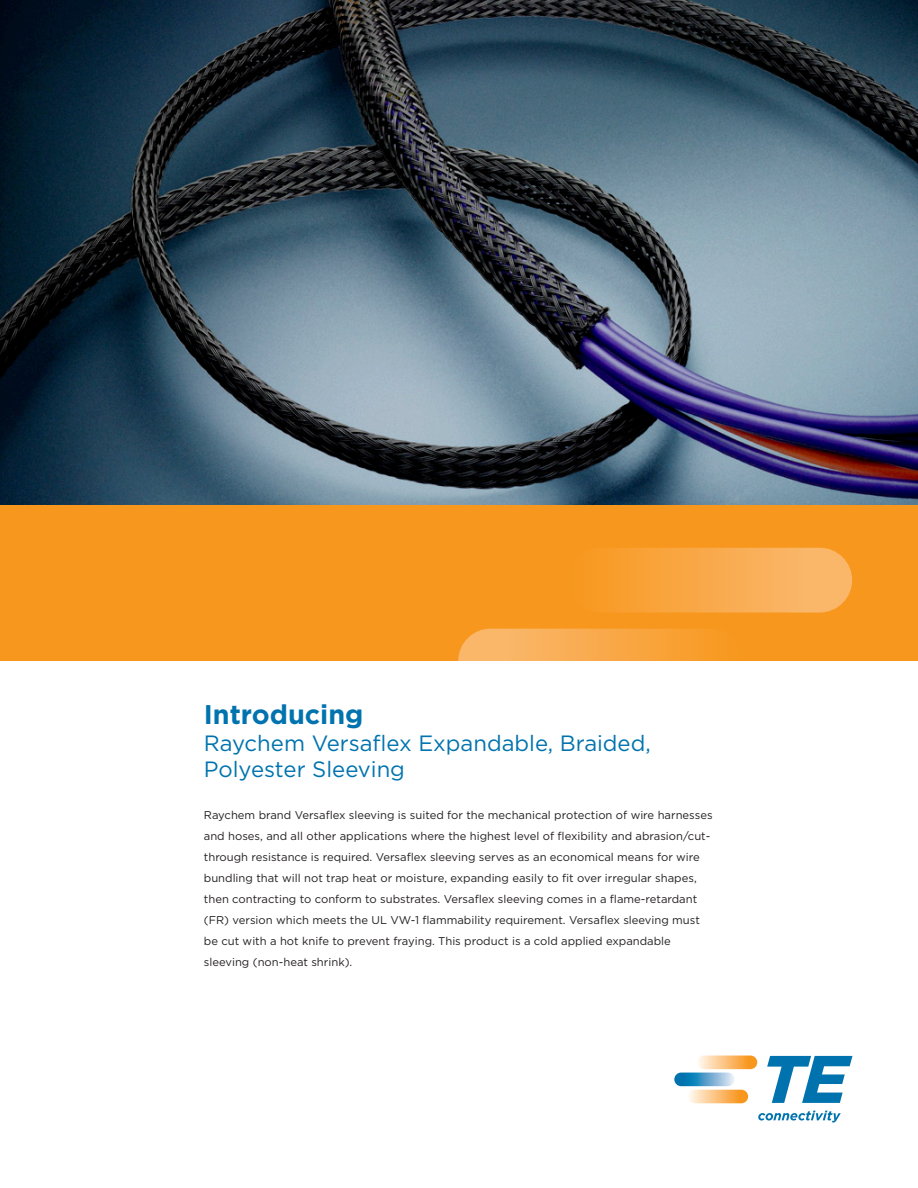
<style>
.page{position:relative;width:918px;height:1188px;background:#fff}
.page>*{position:absolute;margin:0;border:0;box-sizing:border-box;transform-origin:0 0}
.INTRODUCING__Front{font:700 27px "Gotham";color:#0073ae}
.t1{font:22.2px/26.5px "Gotham";color:#0073ae}
.t2{font:11.25px/21px "Gotham";color:#231f20}
</style>
<div class="page">
<img style="left:0;top:0;width:918px;height:505px">
<svg style="left:697px;top:1056px;width:60px;height:13px"></svg>
<svg style="left:688px;top:1090px;width:60px;height:13px"></svg>
<svg style="left:674px;top:1073px;width:60px;height:13px"></svg>
<svg style="left:767px;top:1056px;width:85px;height:47px"></svg>
<svg style="left:758px;top:1111px;width:83px;height:12px"></svg>
<div style="left:0;top:505px;width:918px;height:156px;background:#f7971d"></div>
<img style="left:567px;top:548px;width:285px;height:65px;border-radius:32px">
<img style="left:458px;top:629px;width:247px;height:32px">
<p class="INTRODUCING__Front" style="left:204px;top:699px;width:161px">Introducing</p>
<p class="t1" style="left:204px;top:729px;width:448px">Raychem Versaflex Expandable, Braided,<br>Polyester Sleeving</p>
<p class="t2" style="left:204px;top:804px;width:510px">Raychem brand Versaflex sleeving is suited for the mechanical protection of wire harnesses and hoses, and all other applications where the highest level of flexibility and abrasion/cut&shy;through resistance is required. Versaflex sleeving serves as an economical means for wire bundling that will not trap heat or moisture, expanding easily to fit over irregular shapes, then contracting to conform to substrates. Versaflex sleeving comes in a flame-retardant (FR) version which meets the UL VW-1 flammability requirement. Versaflex sleeving must be cut with a hot knife to prevent fraying. This product is a cold applied expandable sleeving (non-heat shrink).</p>
</div>
